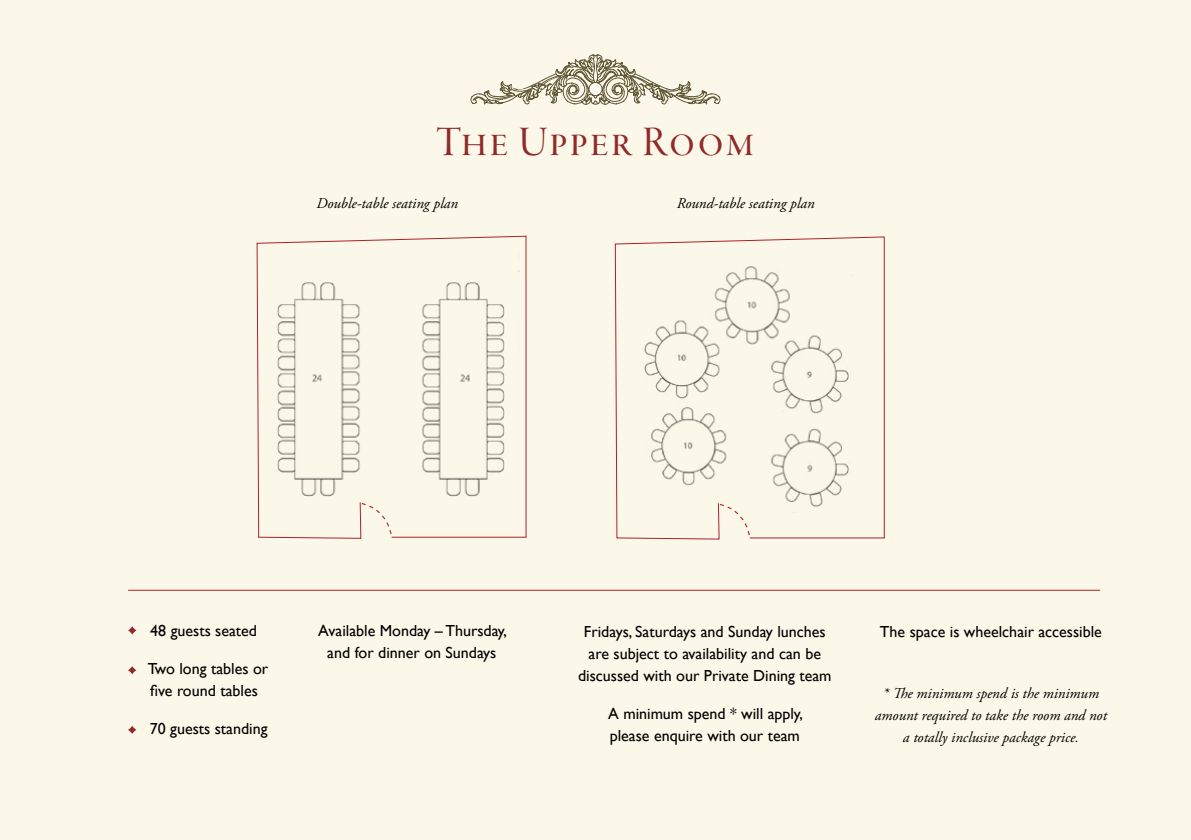
<style>
.page{position:relative;width:1191px;height:840px;background:#fff}
.page>*{position:absolute;margin:0;border:0;box-sizing:border-box;transform-origin:0 0}
.t1{font:43.2px "Garamond Premr Pro Disp";letter-spacing:.055em;color:#902a2b}
.t2{font:16px/22px "Gill Sans";color:#000;text-align:center}
.t3{font:italic 15px/22px "Adobe Garamond Pro";color:#000;text-align:center}
</style>
<div class="page">
<div style="left:0;top:0;width:1191px;height:839px;background:#fbf7e9"></div>
<svg style="left:470px;top:54px;width:250px;height:51px"></svg>
<svg style="left:256px;top:235px;width:271px;height:304px"></svg>
<svg style="left:360px;top:502px;width:32px;height:33px"></svg>
<svg style="left:614px;top:236px;width:271px;height:303px"></svg>
<svg style="left:718px;top:503px;width:32px;height:33px"></svg>
<svg style="left:128px;top:666px;width:8px;height:8px"></svg>
<svg style="left:128px;top:725px;width:8px;height:8px"></svg>
<svg style="left:128px;top:626px;width:8px;height:8px"></svg>
<hr style="left:128px;top:589px;width:972px;height:1px;background:#b11f29">
<h1 class="t1" style="left:437px;top:118px;width:319px">The Upper Room</h1>
<p class="t3" style="left:316px;top:192px;width:143px">Double-table seating plan</p>
<p class="t3" style="left:677px;top:192px;width:139px">Round-table seating plan</p>
<p class="t2" style="left:150px;top:619px;width:108px">48 guests seated</p>
<p class="t2" style="left:148px;top:657px;width:122px;text-align:left">Two long tables or five round tables</p>
<p class="t2" style="left:150px;top:717px;width:119px">70 guests standing</p>
<p class="t2" style="left:318px;top:619px;width:190px">Available Monday – Thursday, and for dinner on Sundays</p>
<p class="t2" style="left:578px;top:619px;width:255px">Fridays, Saturdays and Sunday lunches are subject to availability and can be discussed with our Private Dining team</p>
<p class="t2" style="left:608px;top:701px;width:196px;text-align:left">A minimum spend * will apply, please enquire with our team</p>
<p class="t2" style="left:880px;top:619px;width:223px">The space is wheelchair accessible</p>
<p class="t3" style="left:875px;top:682px;width:233px">* The minimum spend is the minimum amount required to take the room and not a totally inclusive package price.</p>
</div>
